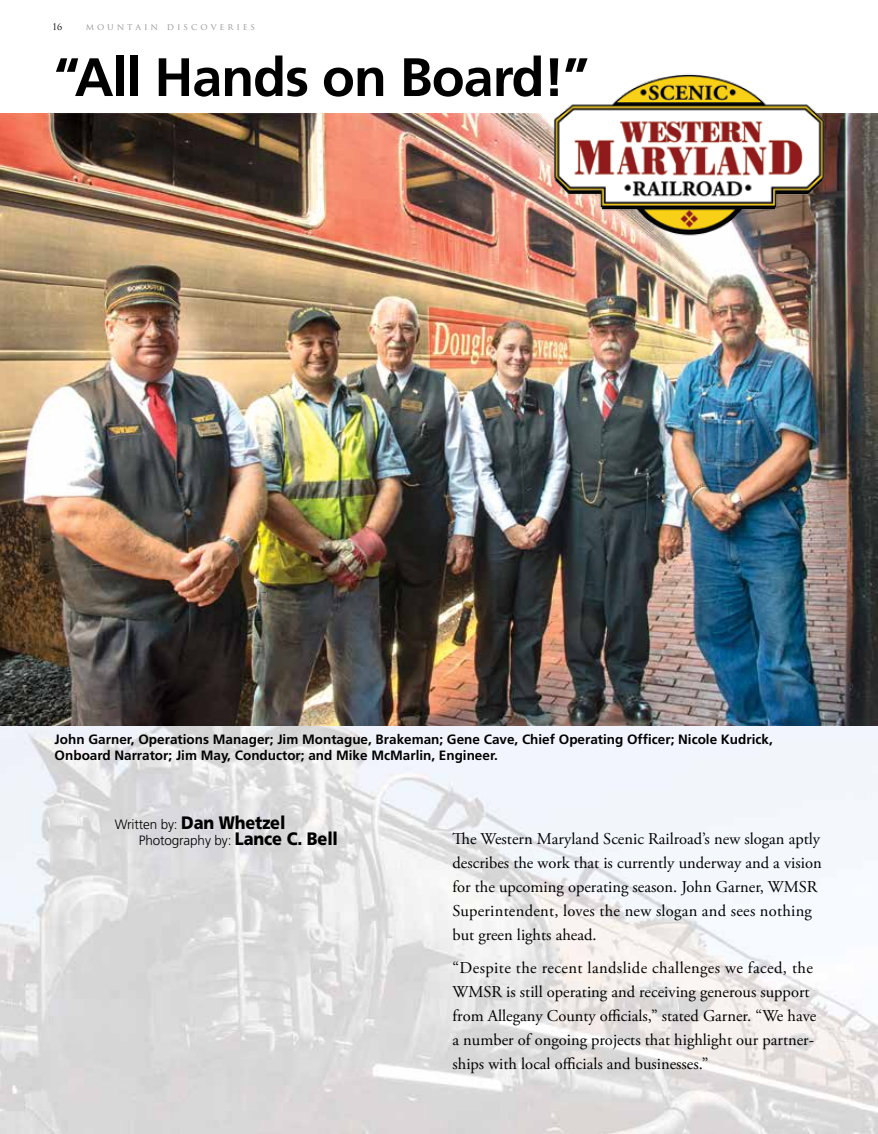
<style>
.page{position:relative;width:878px;height:1134px;background:#fff}
.page>*{position:absolute;margin:0;border:0;box-sizing:border-box;transform-origin:0 0}
.t1{font:700 54px "Frutiger";letter-spacing:-.02em;color:#000}
.t2{font:16.5px/24px "Adobe Garamond Pro";color:#000}
.t3{font:700 13.5px/16.5px "Frutiger";color:#000}
.t4{font:300 13.5px/16.5px "Frutiger";letter-spacing:-.01em;color:#000}
.t5{font:9px "Trajan Pro";color:#939598}
.t6{font:9px "Trajan Pro";color:#000}
.s1{font-weight:900;font-size:18px}
</style>
<div class="page">
<img style="left:0;top:723px;width:878px;height:411px">
<img style="left:0;top:113px;width:877px;height:612px">
<img style="left:551px;top:74px;width:276px;height:171px">
<p class="t6" style="left:52px;top:21px;width:12px">16</p>
<p class="t5" style="left:86px;top:21px;width:171px">M O U N T A I N D I S C O V E R I E S</p>
<h1 class="t1" style="left:54px;top:46px;width:537px">“All Hands on Board!”</h1>
<p class="t3" style="left:55px;top:731px;width:719px">John Garner, Operations Manager; Jim Montague, Brakeman; Gene Cave, Chief Operating Officer; Nicole Kudrick,<br>Onboard Narrator; Jim May, Conductor; and Mike McMarlin, Engineer.</p>
<p class="t4" style="left:139px;top:816px;width:201px;text-indent:-24px">Written by: <span class="s1">Dan Whetzel<br></span>Photography by: <span class="s1">Lance C. Bell</span></p>
<p class="t2" style="left:452px;top:827px;width:371px">The Western Maryland Scenic Railroad’s new slogan aptly describes the work that is currently underway and a vision for the upcoming operating season. John Garner, WMSR Superintendent, loves the new slogan and sees nothing but green lights ahead.</p>
<p class="t2" style="left:452px;top:956px;width:365px">“Despite the recent landslide challenges we faced, the WMSR is still operating and receiving generous support from Allegany County officials,” stated Garner. “We have a number of ongoing projects that highlight our partner&shy;ships with local officials and businesses.”</p>
</div>
